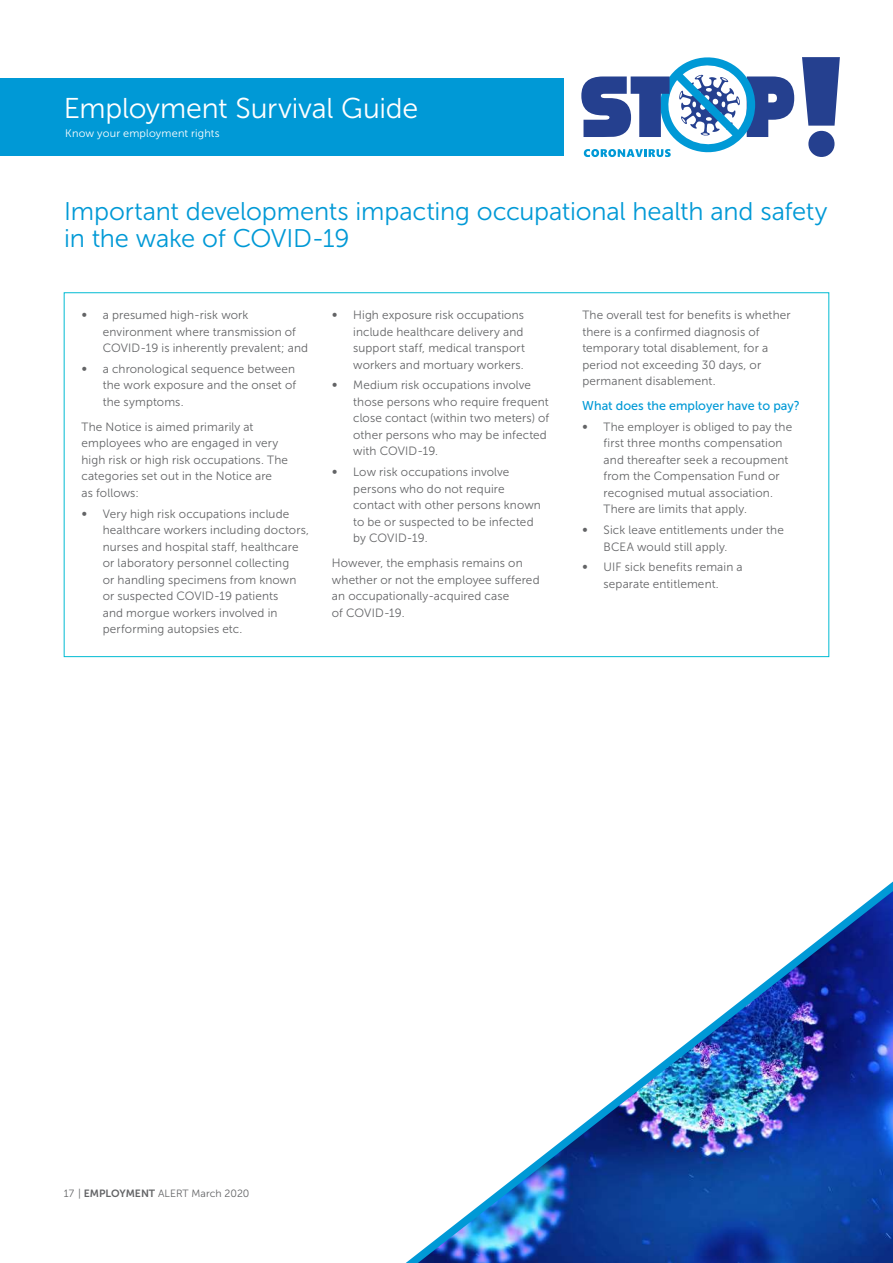
<style>
.page{position:relative;width:893px;height:1263px;background:#fff}
.page>*{position:absolute;margin:0;border:0;box-sizing:border-box;transform-origin:0 0}
.t1{font:28.5px "Museo Sans 300";letter-spacing:-.005em;color:#fff}
.t2{font:25.5px/27px "Museo Sans 300";letter-spacing:-.01em;color:#0099d6}
.t3{font:12.75px "Museo Sans 500";color:#0099d6}
.t4{font:12px/16.5px "Museo Sans 300";letter-spacing:.01em;color:#636466}
.t5{font:10.95px "Museo Sans 300";letter-spacing:.015em;color:#fff}
.t6{font:10.5px "Museo Sans 300";color:#636466}
.s1{font-family:"Museo Sans 700"}
</style>
<div class="page">
<svg style="left:802px;top:57px;width:38px;height:100px"></svg>
<svg style="left:581px;top:57px;width:213px;height:100px"></svg>
<img style="left:406px;top:881px;width:487px;height:382px">
<div style="left:1px;top:78px;width:563px;height:77px;background:#0099d6"></div>
<h1 class="t1" style="left:64px;top:92px;width:356px">Employment Survival Guide</h1>
<p class="t5" style="left:65px;top:128px;width:156px">Know your employment rights</p>
<h2 class="t2" style="left:64px;top:198px;width:765px">Important developments impacting occupational health and safety in the wake of COVID-19</h2>
<p class="t4" style="left:82px;top:307px;width:7px">∞</p>
<p class="t4" style="left:103px;top:307px;width:207px">a presumed high-risk work environment where transmission of<br>COVID-19 is inherently prevalent; and</p>
<p class="t4" style="left:82px;top:361px;width:7px">∞</p>
<p class="t4" style="left:103px;top:361px;width:195px;text-align:justify">a chronological sequence between the work exposure and the onset of the symptoms.</p>
<p class="t4" style="left:82px;top:419px;width:208px">The Notice is aimed primarily at employees who are engaged in very high risk or high risk occupations. The categories set out in the Notice are<br>as follows:</p>
<p class="t4" style="left:82px;top:505px;width:7px">∞</p>
<p class="t4" style="left:103px;top:505px;width:208px">Very high risk occupations include healthcare workers including doctors, nurses and hospital staff, healthcare or laboratory personnel collecting<br>or handling specimens from known or suspected COVID-19 patients<br>and morgue workers involved in performing autopsies etc.</p>
<p class="t4" style="left:332px;top:307px;width:7px">∞</p>
<p class="t4" style="left:353px;top:307px;width:173px">High exposure risk occupations include healthcare delivery and support staff, medical transport workers and mortuary workers.</p>
<p class="t4" style="left:332px;top:377px;width:7px">∞</p>
<p class="t4" style="left:353px;top:377px;width:198px">Medium risk occupations involve those persons who require frequent close contact (within two meters) of other persons who may be infected with COVID-19.</p>
<p class="t4" style="left:332px;top:464px;width:7px">∞</p>
<p class="t4" style="left:353px;top:464px;width:189px">Low risk occupations involve persons who do not require contact with other persons known to be or suspected to be infected by COVID-19.</p>
<p class="t4" style="left:332px;top:555px;width:209px">However, the emphasis remains on whether or not the employee suffered an occupationally-acquired case<br>of COVID-19.</p>
<p class="t4" style="left:582px;top:307px;width:210px">The overall test for benefits is whether there is a confirmed diagnosis of temporary total disablement, for a period not exceeding 30 days, or permanent disablement.</p>
<p class="t3" style="left:582px;top:399px;width:219px">What does the employer have to pay?</p>
<p class="t4" style="left:582px;top:419px;width:7px">∞</p>
<p class="t4" style="left:604px;top:419px;width:190px">The employer is obliged to pay the first three months compensation and thereafter seek a recoupment from the Compensation Fund or recognised mutual association.<br>There are limits that apply.</p>
<p class="t4" style="left:582px;top:522px;width:7px">∞</p>
<p class="t4" style="left:604px;top:522px;width:182px">Sick leave entitlements under the<br>BCEA would still apply.</p>
<p class="t4" style="left:582px;top:559px;width:7px">∞</p>
<p class="t4" style="left:604px;top:559px;width:141px">UIF sick benefits remain a separate entitlement.</p>
<p class="t6" style="left:64px;top:1188px;width:187px">17 | <span class="s1">EMPLOYMENT</span> ALERT March 2020</p>
</div>
